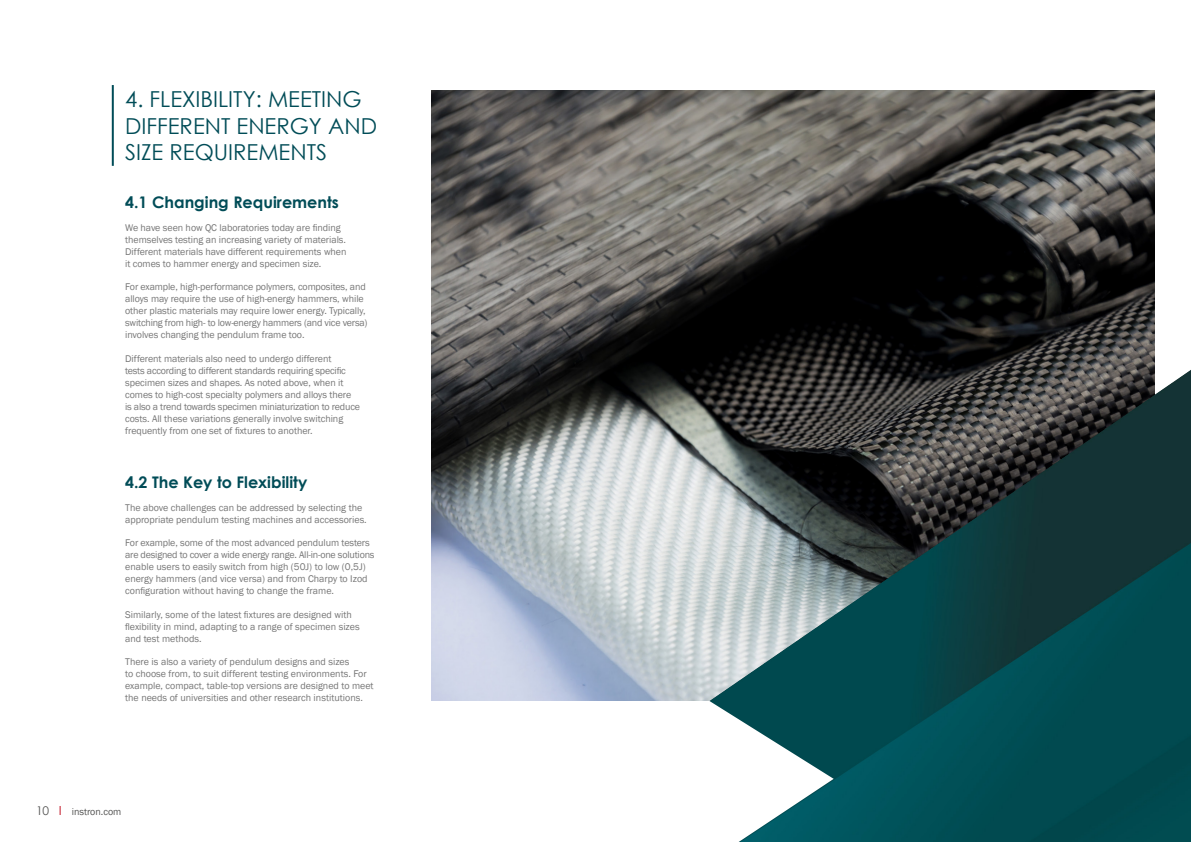
<style>
.page{position:relative;width:1191px;height:842px;background:#fff}
.page>*{position:absolute;margin:0;border:0;box-sizing:border-box;transform-origin:0 0}
.t1{font:22px/26.4px "Century Gothic";color:#004c57}
.t2{font:700 16px "Century Gothic";color:#004c57}
.t3{font:12px "Century Gothic";color:#525251}
.t4{font:10px/12px "Franklin Gothic";letter-spacing:-.005em;color:#767676}
.t5{font:10px "Franklin Gothic";color:#525251}
</style>
<div class="page">
<hr style="left:112px;top:85px;width:2px;height:81px;background:#004c57">
<img style="left:431px;top:91px;width:724px;height:610px">
<img style="left:709px;top:369px;width:482px;height:473px">
<h1 class="t1" style="left:125px;top:86px;width:253px">4. FLEXIBILITY: MEETING<br>DIFFERENT ENERGY AND<br>SIZE REQUIREMENTS</h1>
<h2 class="t2" style="left:125px;top:192px;width:215px">4.1 Changing Requirements</h2>
<p class="t4" style="left:125px;top:222px;width:223px">We have seen how QC laboratories today are finding themselves testing an increasing variety of materials.<br>Different materials have different requirements when it comes to hammer energy and specimen size.</p>
<p class="t4" style="left:125px;top:281px;width:244px">For example, high-performance polymers, composites, and alloys may require the use of high-energy hammers, while other plastic materials may require lower energy. Typically, switching from high- to low-energy hammers (and vice versa) involves changing the pendulum frame too.</p>
<p class="t4" style="left:125px;top:352px;width:236px">Different materials also need to undergo different<br>tests according to different standards requiring specific specimen sizes and shapes. As noted above, when it comes to high-cost specialty polymers and alloys there is also a trend towards specimen miniaturization to reduce costs. All these variations generally involve switching frequently from one set of fixtures to another.</p>
<h2 class="t2" style="left:125px;top:472px;width:184px">4.2 The Key to Flexibility</h2>
<p class="t4" style="left:125px;top:502px;width:243px">The above challenges can be addressed by selecting the appropriate pendulum testing machines and accessories.</p>
<p class="t4" style="left:125px;top:537px;width:251px">For example, some of the most advanced pendulum testers are designed to cover a wide energy range. All-in-one solutions enable users to easily switch from high (50J) to low (0,5J) energy hammers (and vice versa) and from Charpy to Izod configuration without having to change the frame.</p>
<p class="t4" style="left:125px;top:608px;width:236px">Similarly, some of the latest fixtures are designed with flexibility in mind, adapting to a range of specimen sizes and test methods.</p>
<p class="t4" style="left:125px;top:656px;width:250px">There is also a variety of pendulum designs and sizes<br>to choose from, to suit different testing environments. For example, compact, table-top versions are designed to meet the needs of universities and other research institutions.</p>
<p class="t3" style="left:36px;top:803px;width:15px">10</p>
<p class="t5" style="left:72px;top:805px;width:51px">instron.com</p>
</div>
